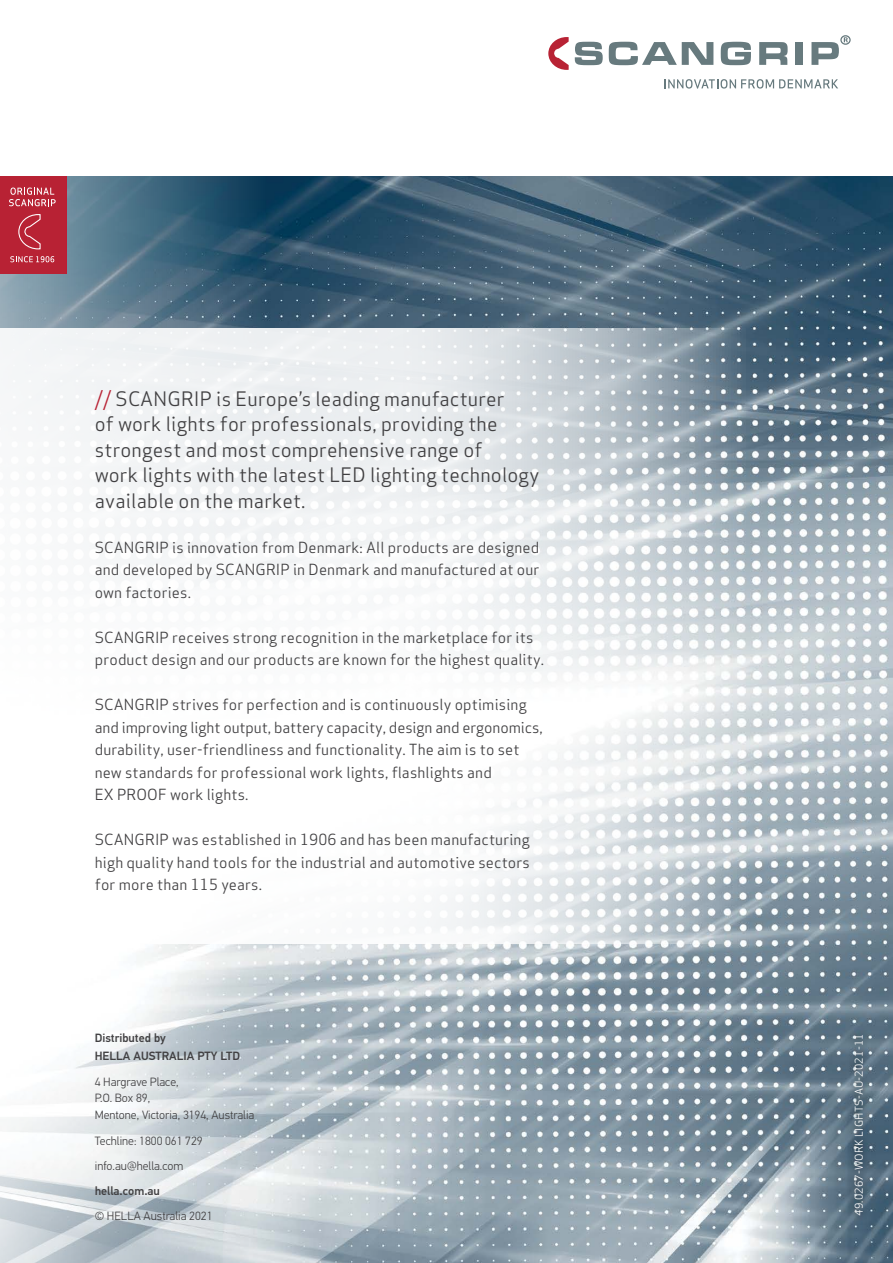
<style>
.page{position:relative;width:893px;height:1263px;background:#fff}
.page>*{position:absolute;margin:0;border:0;box-sizing:border-box;transform-origin:0 0}
.t1{font:19.5px/25.5px "Apex Sans";letter-spacing:.01em;color:#414042}
.t2{font:15px/22.5px "Apex Sans";letter-spacing:.01em;color:#414042;text-align:justify}
.t3{font:300 12px/16.8px "Hella DIN Universal";color:#414042}
.t4{font:500 12px/18px "Hella DIN Universal";color:#414042}
.t5{font:10.5px "Apex Sans";letter-spacing:.02em;color:#fff}
.s1{color:#b82234}
</style>
<div class="page">
<img style="left:0;top:176px;width:893px;height:1087px">
<svg style="left:0;top:329px;width:746px;height:615px"></svg>
<div style="left:0;top:176px;width:66px;height:98px;background:#b82234"></div>
<svg style="left:9px;top:188px;width:47px;height:18px"></svg>
<svg style="left:10px;top:256px;width:44px;height:6px"></svg>
<svg style="left:18px;top:214px;width:23px;height:36px"></svg>
<svg style="left:548px;top:37px;width:21px;height:33px"></svg>
<svg style="left:575px;top:42px;width:28px;height:23px"></svg>
<svg style="left:609px;top:42px;width:104px;height:23px"></svg>
<svg style="left:721px;top:42px;width:30px;height:23px"></svg>
<svg style="left:759px;top:42px;width:29px;height:23px"></svg>
<div style="left:795px;top:42px;width:8px;height:23px;background:#677a7e"></div>
<svg style="left:811px;top:37px;width:37px;height:28px"></svg>
<div style="left:840px;top:35px;width:11px;height:10px;border:1px solid #677a7e;border-radius:50%"></div>
<svg style="left:664px;top:79px;width:174px;height:10px"></svg>
<div style="left:846px;top:1028px;width:25px;height:194px;background:#000;opacity:.75"></div>
<h1 class="t1" style="left:95px;top:384px;width:446px"><span class="s1">//</span> SCANGRIP is Europe’s leading manufacturer<br>of work lights for professionals, providing the strongest and most comprehensive range of<br>work lights with the latest LED lighting technology available on the market.</h1>
<p class="t2" style="left:95px;top:535px;width:446px">SCANGRIP is innovation from Denmark: All products are designed and developed by SCANGRIP in Denmark and manufactured at our own factories.</p>
<p class="t2" style="left:95px;top:625px;width:451px">SCANGRIP receives strong recognition in the marketplace for its product design and our products are known for the highest quality.</p>
<p class="t2" style="left:95px;top:692px;width:449px;text-align:left">SCANGRIP strives for perfection and is continuously optimising and improving light output, battery capacity, design and ergonomics, durability, user-friendliness and functionality. The aim is to set new standards for professional work lights, flashlights and<br>EX PROOF work lights.</p>
<p class="t2" style="left:95px;top:827px;width:437px">SCANGRIP was established in 1906 and has been manufacturing high quality hand tools for the industrial and automotive sectors for more than 115 years.</p>
<p class="t4" style="left:95px;top:1030px;width:147px">Distributed by<br>HELLA AUSTRALIA PTY LTD</p>
<p class="t3" style="left:95px;top:1074px;width:161px">4 Hargrave Place,<br>P.O. Box 89,<br>Mentone, Victoria, 3194, Australia</p>
<p class="t3" style="left:95px;top:1128px;width:109px;line-height:25.3px">Techline: 1800 061 729 info.au@hella.com</p>
<p class="t4" style="left:95px;top:1183px;width:67px">hella.com.au</p>
<p class="t3" style="left:95px;top:1209px;width:119px">© HELLA Australia 2021</p>
<p class="t5" style="left:850px;top:1216px;width:184px;rotate:-90deg">49.0267-WORK LIGHTS-AU-2021-11</p>
</div>
